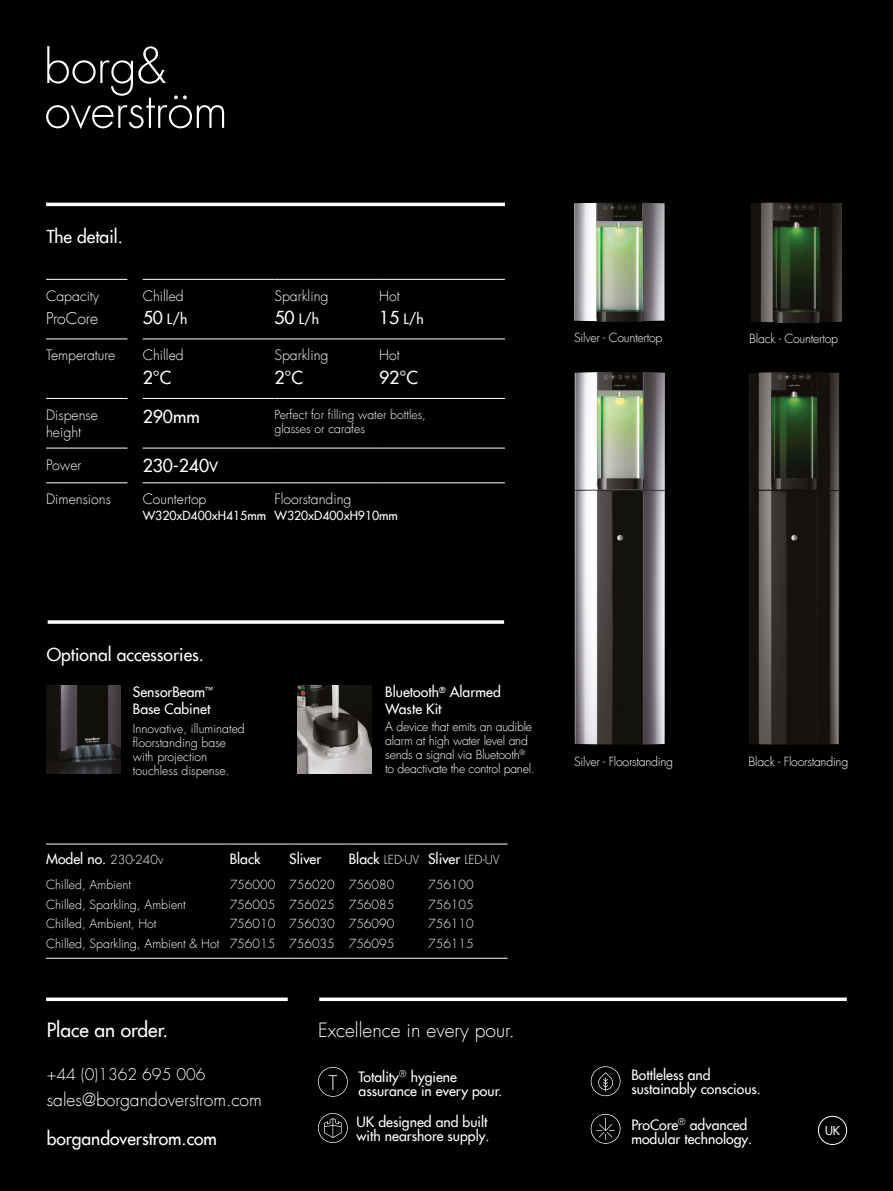
<style>
.page{position:relative;width:893px;height:1191px;background:#000}
.page>*{position:absolute;margin:0;border:0;box-sizing:border-box;transform-origin:0 0}
.t1{font:300 19.25px "Futura Com";color:#fff}
.t2{font:500 19.25px "Futura Com";color:#fff}
.t3{font:500 17.5px "Futura Com";color:#fff}
.t4{font:300 17.5px "Futura Com";color:#fff}
.t5{font:300 15.75px "Futura Com";color:#fff}
.t6{font:500 14px/14px "Futura Com";color:#fff}
.t7{font:300 14px/16.8px "Futura Com";color:#fff}
.body{font:300 12.25px/14px "Futura Com";color:#fff}
.body-2{font:300 12.25px/14px "Futura Com";letter-spacing:-.02em;color:#fff}
.t8{font:500 12.25px "Futura Com";color:#fff}
.body-3{font:500 11.9px "Futura Com";color:#fff}
.s1{font-size:17.5px}
.s2{font-size:14px}
.s3{font-weight:300;font-size:12.25px}
.s4{font-weight:500;font-size:14px}
</style>
<div class="page">
<svg style="left:46px;top:997px;width:242px;height:4px"></svg>
<svg style="left:318px;top:1113px;width:30px;height:29px"></svg>
<svg style="left:591px;top:1066px;width:29px;height:30px"></svg>
<svg style="left:591px;top:1114px;width:29px;height:29px"></svg>
<svg style="left:318px;top:1067px;width:30px;height:29px"></svg>
<svg style="left:46px;top:46px;width:178px;height:83px"></svg>
<div style="left:818px;top:1115px;width:29px;height:30px;border:1px solid #fff;border-radius:50%"></div>
<hr style="left:46px;top:203px;width:459px;height:3px;background:#fff">
<svg style="left:319px;top:997px;width:528px;height:4px;background:#dcdcdc"></svg>
<svg style="left:48px;top:620px;width:456px;height:4px;background:#dfdfdf"></svg>
<img style="left:46px;top:686px;width:75px;height:87px">
<img style="left:297px;top:686px;width:75px;height:87px">
<hr style="left:46px;top:279px;width:81px;height:1px;background:#fff">
<hr style="left:46px;top:338px;width:81px;height:1px;background:#fff">
<hr style="left:46px;top:398px;width:81px;height:1px;background:#fff">
<hr style="left:46px;top:447px;width:81px;height:1px;background:#fff">
<hr style="left:143px;top:279px;width:131px;height:1px;background:#fff">
<hr style="left:274px;top:279px;width:105px;height:1px;background:#fff">
<hr style="left:379px;top:279px;width:126px;height:1px;background:#fff">
<hr style="left:143px;top:338px;width:131px;height:1px;background:#fff">
<hr style="left:274px;top:338px;width:105px;height:1px;background:#fff">
<hr style="left:379px;top:338px;width:126px;height:1px;background:#fff">
<hr style="left:143px;top:398px;width:131px;height:1px;background:#fff">
<hr style="left:274px;top:398px;width:105px;height:1px;background:#fff">
<hr style="left:379px;top:398px;width:126px;height:1px;background:#fff">
<hr style="left:143px;top:447px;width:131px;height:1px;background:#fff">
<hr style="left:274px;top:447px;width:105px;height:1px;background:#fff">
<hr style="left:379px;top:447px;width:126px;height:1px;background:#fff">
<hr style="left:143px;top:482px;width:131px;height:1px;background:#fff">
<hr style="left:274px;top:482px;width:105px;height:1px;background:#fff">
<hr style="left:379px;top:482px;width:126px;height:1px;background:#fff">
<hr style="left:46px;top:482px;width:81px;height:1px;background:#fff">
<hr style="left:46px;top:843px;width:184px;height:1px;background:#fff">
<hr style="left:230px;top:843px;width:59px;height:1px;background:#fff">
<hr style="left:289px;top:843px;width:60px;height:1px;background:#fff">
<hr style="left:349px;top:843px;width:79px;height:1px;background:#fff">
<hr style="left:428px;top:843px;width:79px;height:1px;background:#fff">
<hr style="left:46px;top:958px;width:184px;height:1px;background:#fff">
<hr style="left:230px;top:958px;width:59px;height:1px;background:#fff">
<hr style="left:289px;top:958px;width:60px;height:1px;background:#fff">
<hr style="left:349px;top:958px;width:79px;height:1px;background:#fff">
<hr style="left:428px;top:958px;width:79px;height:1px;background:#fff">
<img style="left:749px;top:372px;width:90px;height:372px">
<img style="left:574px;top:203px;width:91px;height:119px">
<img style="left:574px;top:372px;width:91px;height:373px">
<img style="left:751px;top:203px;width:91px;height:120px">
<p class="t3" style="left:47px;top:224px;width:78px">The detail.</p>
<p class="t7" style="left:46px;top:287px;width:55px">Capacity</p>
<p class="t5" style="left:46px;top:307px;width:53px">ProCore</p>
<p class="t7" style="left:143px;top:287px;width:43px">Chilled</p>
<p class="t6" style="left:143px;top:311px;width:46px"><span class="s1">50</span> L/h</p>
<p class="t7" style="left:274px;top:287px;width:56px">Sparkling</p>
<p class="t6" style="left:274px;top:311px;width:46px"><span class="s1">50</span> L/h</p>
<p class="t7" style="left:379px;top:287px;width:22px">Hot</p>
<p class="t6" style="left:379px;top:311px;width:46px"><span class="s1">15</span> L/h</p>
<p class="t7" style="left:46px;top:347px;width:71px">Temperature</p>
<p class="t7" style="left:143px;top:347px;width:43px">Chilled</p>
<p class="t3" style="left:143px;top:364px;width:30px">2°C</p>
<p class="t7" style="left:274px;top:347px;width:56px">Sparkling</p>
<p class="t3" style="left:274px;top:364px;width:30px">2°C</p>
<p class="t7" style="left:379px;top:347px;width:22px">Hot</p>
<p class="t3" style="left:379px;top:364px;width:40px">92°C</p>
<p class="t7" style="left:46px;top:406px;width:53px">Dispense height</p>
<p class="t3" style="left:143px;top:403px;width:59px">290mm</p>
<p class="body" style="left:274px;top:407px;width:153px">Perfect for filling water bottles, glasses or carafes</p>
<p class="t7" style="left:46px;top:456px;width:37px">Power</p>
<p class="t3" style="left:143px;top:453px;width:77px">230-240<span class="s2">V</span></p>
<p class="t7" style="left:46px;top:491px;width:66px">Dimensions</p>
<p class="t7" style="left:143px;top:491px;width:65px">Countertop</p>
<p class="t8" style="left:143px;top:506px;width:125px">W320xD400xH415mm</p>
<p class="t7" style="left:274px;top:491px;width:79px">Floorstanding</p>
<p class="t8" style="left:274px;top:506px;width:125px">W320xD400xH910mm</p>
<p class="body-2" style="left:574px;top:331px;width:90px">Silver - Countertop</p>
<p class="body-2" style="left:749px;top:331px;width:90px">Black - Countertop</p>
<p class="t3" style="left:47px;top:641px;width:159px">Optional accessories.</p>
<p class="t6" style="left:133px;top:683px;width:82px;line-height:16.8px">SensorBeam<sup>™<br></sup>Base Cabinet</p>
<p class="body" style="left:133px;top:722px;width:113px">Innovative, illuminated floorstanding base with projection touchless dispense.</p>
<p class="t6" style="left:385px;top:683px;width:117px;line-height:16.8px">Bluetooth<sup>®</sup> Alarmed<br>Waste Kit</p>
<p class="body-2" style="left:385px;top:719px;width:151px">A device that emits an audible alarm at high water level and sends a signal via Bluetooth<sup>® </sup>to deactivate the control panel.</p>
<p class="t6" style="left:46px;top:851px;width:119px">Model no. <span class="s3">230-240v</span></p>
<p class="t6" style="left:230px;top:851px;width:33px">Black</p>
<p class="t6" style="left:289px;top:851px;width:34px">Sliver</p>
<p class="body" style="left:349px;top:852px;width:72px"><span class="s4">Black</span> LED-UV</p>
<p class="t6" style="left:428px;top:851px;width:73px">Sliver <span class="s3">LED-UV</span></p>
<p class="body" style="left:46px;top:877px;width:86px">Chilled, Ambient</p>
<p class="body" style="left:230px;top:877px;width:47px">756000</p>
<p class="body" style="left:289px;top:877px;width:47px">756020</p>
<p class="body" style="left:349px;top:877px;width:47px">756080</p>
<p class="body" style="left:428px;top:877px;width:47px">756100</p>
<p class="body" style="left:46px;top:897px;width:141px">Chilled, Sparkling, Ambient</p>
<p class="body" style="left:230px;top:897px;width:47px">756005</p>
<p class="body" style="left:289px;top:897px;width:47px">756025</p>
<p class="body" style="left:349px;top:897px;width:47px">756085</p>
<p class="body" style="left:428px;top:897px;width:47px">756105</p>
<p class="body" style="left:46px;top:917px;width:112px">Chilled, Ambient, Hot</p>
<p class="body" style="left:230px;top:917px;width:47px">756010</p>
<p class="body" style="left:289px;top:917px;width:47px">756030</p>
<p class="body" style="left:349px;top:917px;width:47px">756090</p>
<p class="body" style="left:428px;top:917px;width:47px">756110</p>
<p class="body" style="left:46px;top:937px;width:175px">Chilled, Sparkling, Ambient &amp; Hot</p>
<p class="body" style="left:230px;top:937px;width:47px">756015</p>
<p class="body" style="left:289px;top:937px;width:47px">756035</p>
<p class="body" style="left:349px;top:937px;width:47px">756095</p>
<p class="body" style="left:428px;top:937px;width:47px">756115</p>
<p class="t2" style="left:47px;top:1015px;width:123px">Place an order.</p>
<p class="t5" style="left:47px;top:1064px;width:160px">+44 (0)1362 695 006</p>
<p class="t4" style="left:47px;top:1088px;width:217px">sales@borgandoverstrom.com</p>
<p class="t3" style="left:47px;top:1125px;width:172px">borgandoverstrom.com</p>
<p class="t1" style="left:318px;top:1017px;width:198px">Excellence in every pour.</p>
<p class="t6" style="left:359px;top:1069px;width:145px">Totality<sup>®</sup> hygiene assurance in every pour.</p>
<p class="t6" style="left:357px;top:1114px;width:135px">UK designed and built with nearshore supply.</p>
<p class="body-2" style="left:574px;top:755px;width:101px">Silver - Floorstanding</p>
<p class="body-2" style="left:749px;top:755px;width:101px">Black - Floorstanding</p>
<p class="t6" style="left:631px;top:1067px;width:131px">Bottleless and sustainably conscious.</p>
<p class="t6" style="left:631px;top:1117px;width:122px">ProCore<sup>®</sup> advanced modular technology.</p>
<p class="body-3" style="left:825px;top:1122px;width:16px">UK</p>
</div>
